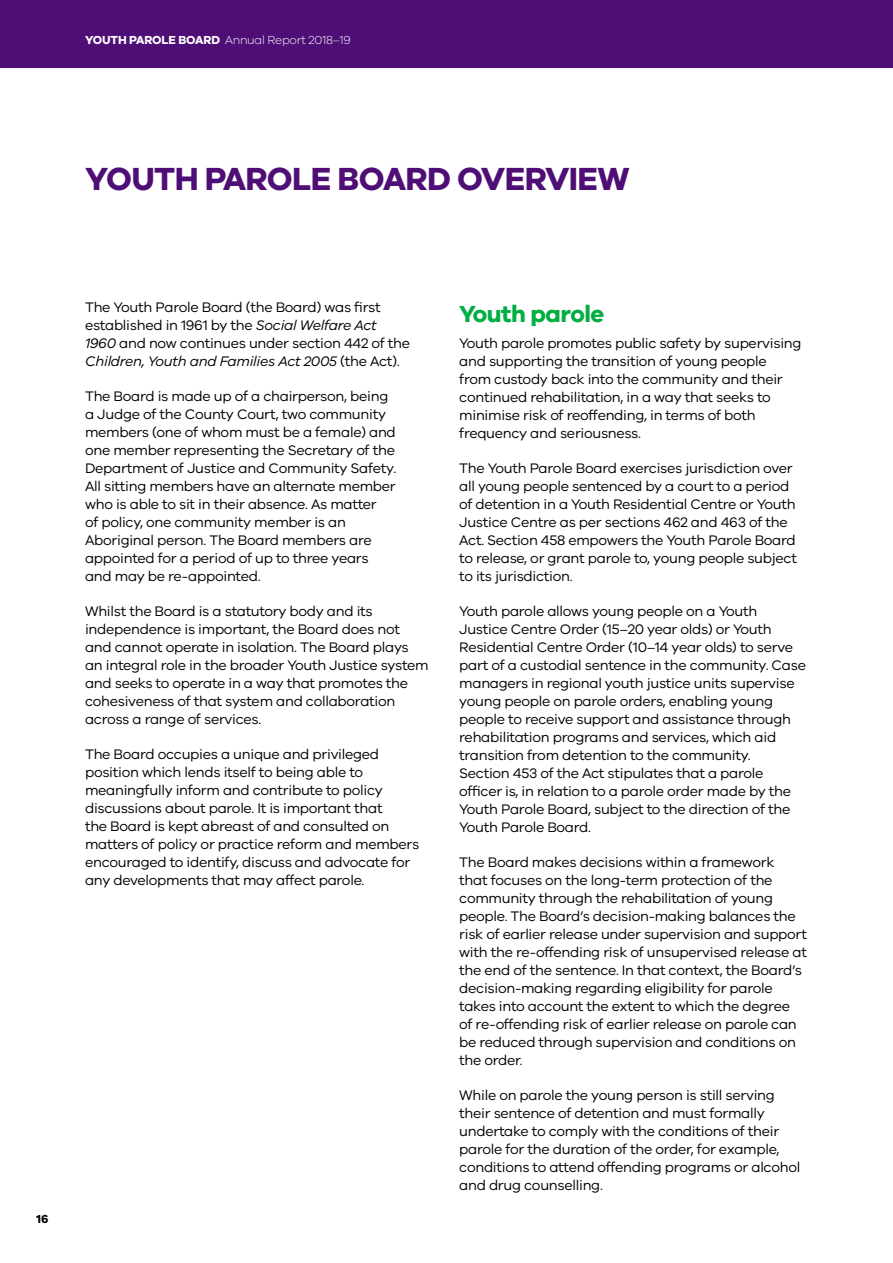
<style>
.page{position:relative;width:893px;height:1263px;background:#fff}
.page>*{position:absolute;margin:0;border:0;box-sizing:border-box;transform-origin:0 0}
.A_Head{font:700 33px "VIC";letter-spacing:-.02em;color:#4f0d76}
.B_Head{font:700 24px "VIC";letter-spacing:-.02em;color:#00ae43}
.Body_Text{font:14.25px/18px "VIC";letter-spacing:-.02em;color:#000}
.t1{font:300 12px "VIC";letter-spacing:-.02em;color:#fff}
.t2{font:700 12px "VIC";color:#000}
.s1{font-weight:700}
.s2{font-style:italic}
</style>
<div class="page">
<div style="left:0;top:0;width:893px;height:68px;background:#4f0d76"></div>
<p class="t1" style="left:85px;top:33px;width:267px"><span class="s1">YOUTH PAROLE BOARD</span> Annual Report 2018–19</p>
<p class="A_Head" style="left:85px;top:159px;width:546px">YOUTH PAROLE BOARD OVERVIEW</p>
<p class="t2" style="left:37px;top:1211px;width:13px">16</p>
<p class="Body_Text" style="left:85px;top:298px;width:327px">The Youth Parole Board (the Board) was first established in 1961 by the <span class="s2">Social Welfare Act 1960</span> and now continues under section 442 of the <span class="s2">Children, Youth and Families Act 2005</span> (the Act).</p>
<p class="Body_Text" style="left:85px;top:387px;width:313px">The Board is made up of a chairperson, being a Judge of the County Court, two community members (one of whom must be a female) and one member representing the Secretary of the Department of Justice and Community Safety.<br>All sitting members have an alternate member who is able to sit in their absence. As matter<br>of policy, one community member is an Aboriginal person. The Board members are appointed for a period of up to three years and may be re-appointed.</p>
<p class="Body_Text" style="left:85px;top:602px;width:345px">Whilst the Board is a statutory body and its independence is important, the Board does not and cannot operate in isolation. The Board plays an integral role in the broader Youth Justice system and seeks to operate in a way that promotes the cohesiveness of that system and collaboration across a range of services.</p>
<p class="Body_Text" style="left:85px;top:745px;width:336px">The Board occupies a unique and privileged position which lends itself to being able to meaningfully inform and contribute to policy discussions about parole. It is important that<br>the Board is kept abreast of and consulted on matters of policy or practice reform and members encouraged to identify, discuss and advocate for any developments that may affect parole.</p>
<p class="B_Head" style="left:459px;top:299px;width:147px">Youth parole</p>
<p class="Body_Text" style="left:459px;top:334px;width:344px">Youth parole promotes public safety by supervising and supporting the transition of young people from custody back into the community and their continued rehabilitation, in a way that seeks to minimise risk of reoffending, in terms of both frequency and seriousness.</p>
<p class="Body_Text" style="left:459px;top:459px;width:339px">The Youth Parole Board exercises jurisdiction over all young people sentenced by a court to a period of detention in a Youth Residential Centre or Youth Justice Centre as per sections 462 and 463 of the Act. Section 458 empowers the Youth Parole Board to release, or grant parole to, young people subject to its jurisdiction.</p>
<p class="Body_Text" style="left:459px;top:602px;width:348px">Youth parole allows young people on a Youth Justice Centre Order (15–20 year olds) or Youth Residential Centre Order (10–14 year olds) to serve part of a custodial sentence in the community. Case managers in regional youth justice units supervise young people on parole orders, enabling young people to receive support and assistance through rehabilitation programs and services, which aid transition from detention to the community.<br>Section 453 of the Act stipulates that a parole officer is, in relation to a parole order made by the Youth Parole Board, subject to the direction of the Youth Parole Board.</p>
<p class="Body_Text" style="left:459px;top:853px;width:349px">The Board makes decisions within a framework<br>that focuses on the long-term protection of the community through the rehabilitation of young people. The Board’s decision-making balances the risk of earlier release under supervision and support with the re-offending risk of unsupervised release at the end of the sentence. In that context, the Board’s decision-making regarding eligibility for parole takes into account the extent to which the degree<br>of re-offending risk of earlier release on parole can be reduced through supervision and conditions on the order.</p>
<p class="Body_Text" style="left:459px;top:1086px;width:343px">While on parole the young person is still serving their sentence of detention and must formally undertake to comply with the conditions of their parole for the duration of the order, for example, conditions to attend offending programs or alcohol and drug counselling.</p>
</div>
